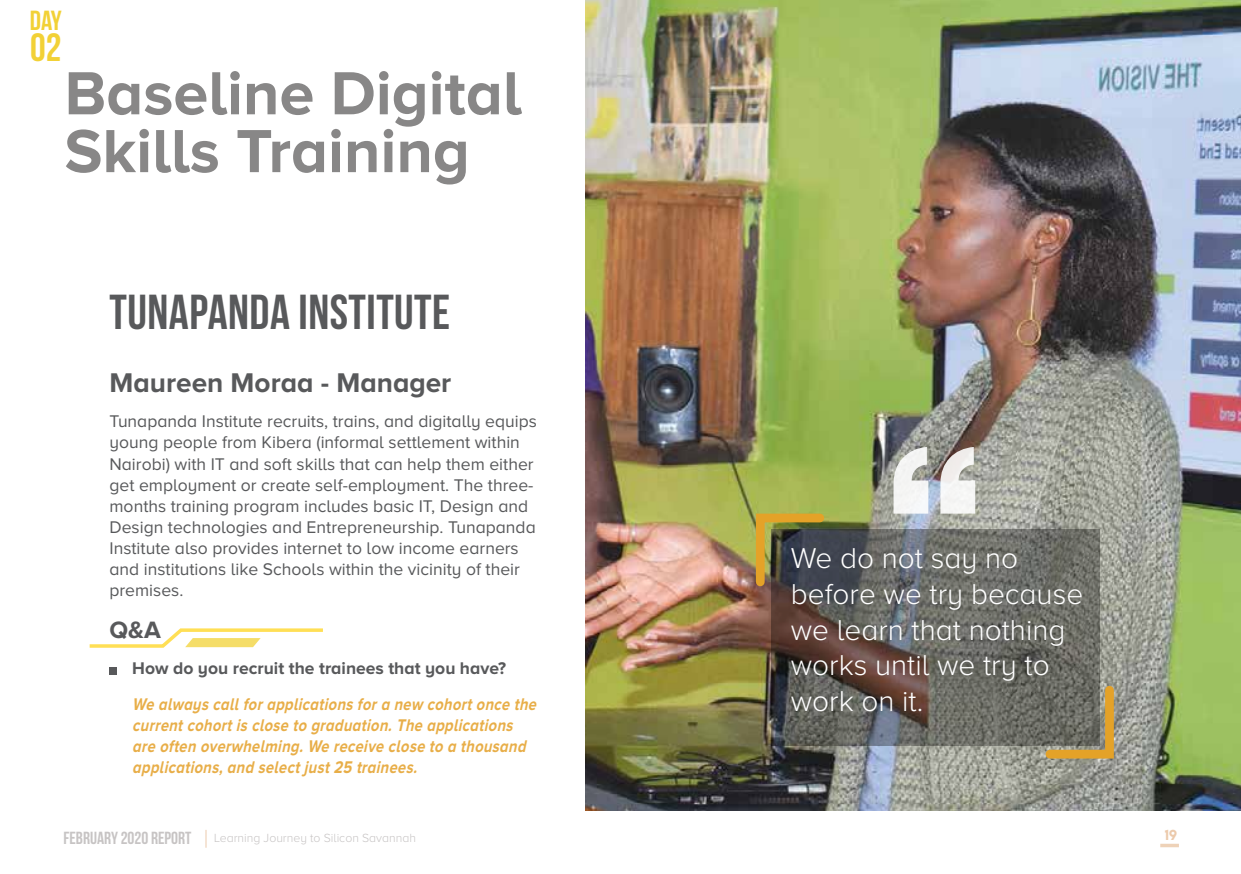
<style>
.page{position:relative;width:1241px;height:874px;background:#fff}
.page>*{position:absolute;margin:0;border:0;box-sizing:border-box;transform-origin:0 0}
.t1{font:700 63px/57.8px "Proxima Nova A";color:#888787}
.t2{font:49px "Bebas Neue";letter-spacing:.01em;color:#58595b}
.t3{font:39.38px "Bebas Neue";color:#f2d136}
.t4{font:300 29.75px/35.7px "Proxima Nova A";color:#fff}
.t5{font:700 28px "Proxima Nova A";color:#58595b}
.t6{font:27.65px "Bebas Neue";color:#f2d136}
.t7{font:700 24.5px "Proxima Nova A";color:#58595b}
.t8{font:17.5px/21px "Proxima Nova A";color:#58595b}
.t9{font:italic 700 17.5px/21px "Proxima Nova A";color:#e8ae48;scale:.84 1}
.t10{font:700 17.5px "Proxima Nova A";color:#58595b}
.t11{font:17.5px "Bebas Neue";color:#c7c4c4}
.t12{font:13.12px "Lemon Milk";color:#eccaac}
.t13{font:300 12.25px "Proxima Nova A";color:#c7c4c4}
</style>
<div class="page">
<hr style="left:1160px;top:843px;width:18px;height:3px;background:#eed2b8">
<svg style="left:205px;top:830px;width:1px;height:17px"></svg>
<img style="left:585px;top:0;width:655px;height:810px">
<svg style="left:893px;top:446px;width:82px;height:67px"></svg>
<div style="left:109px;top:666px;width:8px;height:8px;background:#58595b"></div>
<svg style="left:89px;top:628px;width:234px;height:20px"></svg>
<svg style="left:770px;top:529px;width:329px;height:215px"></svg>
<img style="left:751px;top:509px;width:77px;height:81px">
<svg style="left:1040px;top:681px;width:77px;height:81px"></svg>
<h3 class="t6" style="left:30px;top:5px;width:34px">DAY</h3>
<h3 class="t3" style="left:30px;top:26px;width:33px">02</h3>
<h1 class="t1" style="left:65px;top:63px;width:458px">Baseline Digital<br>Skills Training</h1>
<h2 class="t2" style="left:109px;top:285px;width:342px">TUNAPANDA INSTITUTE</h2>
<h3 class="t5" style="left:109px;top:366px;width:343px">Maureen Moraa - Manager</h3>
<p class="t8" style="left:109px;top:410px;width:429px">Tunapanda Institute recruits, trains, and digitally equips young people from Kibera (informal settlement within Nairobi) with IT and soft skills that can help them either get employment or create self-employment. The three&shy;months training program includes basic IT, Design and Design technologies and Entrepreneurship. Tunapanda Institute also provides internet to low income earners and institutions like Schools within the vicinity of their premises.</p>
<h3 class="t7" style="left:109px;top:616px;width:53px">Q&amp;A</h3>
<p class="t10" style="left:132px;top:658px;width:375px">How do you recruit the trainees that you have?</p>
<p class="t9" style="left:132px;top:693px;width:487px">We always callforapplications fora new cohortonce the currentcohortis close to graduation.The applications are often overwhelming.We receive close to a thousand applications,and selectjust25 trainees.</p>
<h3 class="t4" style="left:790px;top:539px;width:294px">We do not say no before we try because we learn that nothing works until we try to work on it.</h3>
<p class="t11" style="left:63px;top:828px;width:129px">FEBRUARY 2020 REPORT</p>
<p class="t13" style="left:214px;top:830px;width:203px">Learning Journey to Silicon Savannah</p>
<p class="t12" style="left:1164px;top:827px;width:14px">19</p>
</div>
